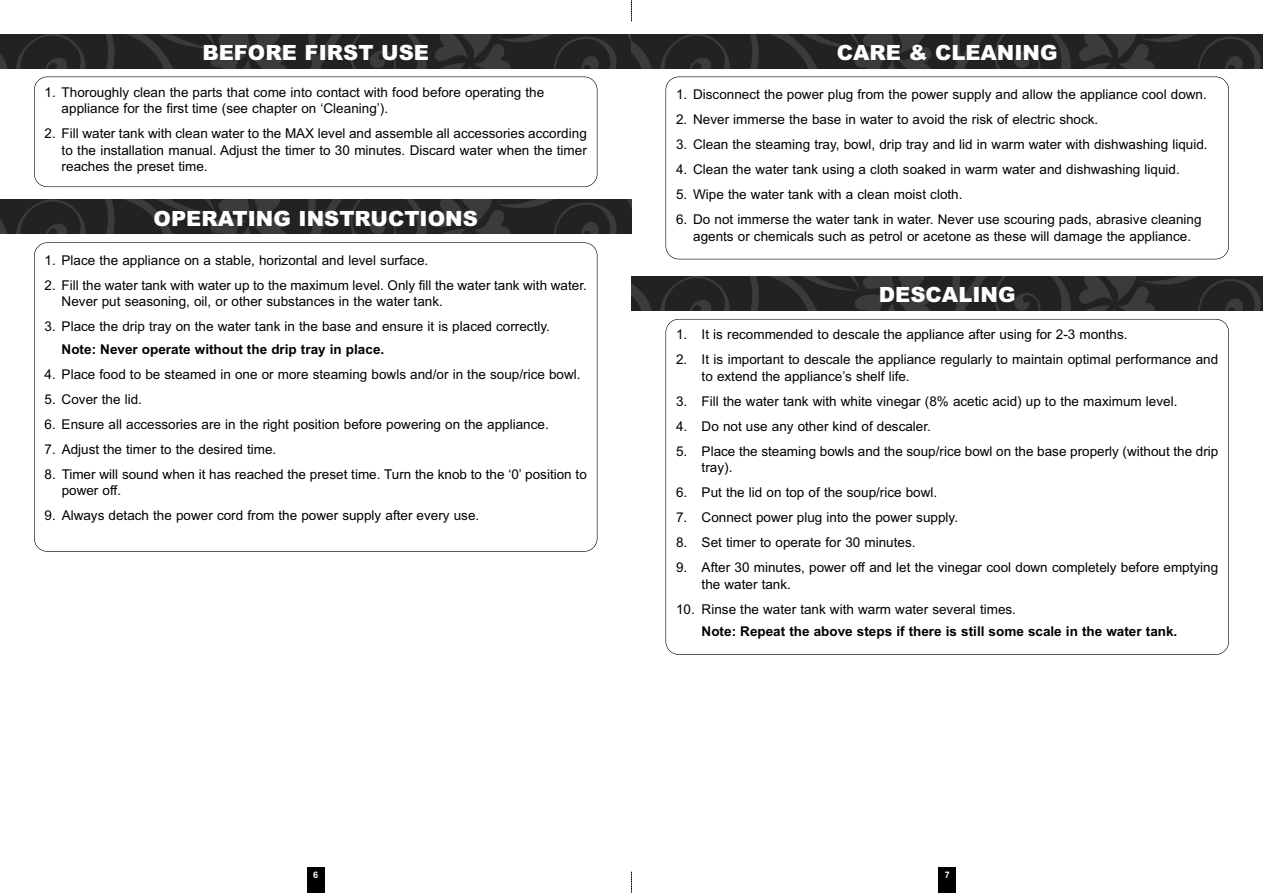
<style>
.page{position:relative;width:1263px;height:893px;background:#fff}
.page>*{position:absolute;margin:0;border:0;box-sizing:border-box;transform-origin:0 0}
.t1{font:900 21px "Arial";color:#fff}
.t2{font:13.5px/16.5px "Arial";color:#000}
.t3{font:700 13.5px "Arial";color:#000}
.t4{font:700 9px "Arial";color:#fff}
</style>
<div class="page">
<svg style="left:631px;top:0;width:1px;height:21px"></svg>
<svg style="left:631px;top:872px;width:1px;height:21px"></svg>
<div style="left:939px;top:867px;width:17px;height:26px;background:#000"></div>
<div style="left:307px;top:867px;width:17px;height:26px;background:#000"></div>
<div style="left:665px;top:77px;width:564px;height:182px;border:1px solid #000;border-radius:13px"></div>
<div style="left:34px;top:77px;width:563px;height:110px;border:1px solid #000;border-radius:13px"></div>
<svg style="left:0;top:200px;width:631px;height:34px;background:#282828"></svg>
<svg style="left:0;top:34px;width:1263px;height:34px;background:#292929"></svg>
<svg style="left:631px;top:276px;width:632px;height:34px;background:#292929"></svg>
<h1 class="t1" style="left:202px;top:40px;width:228px">BEFORE FIRST USE</h1>
<p class="t2" style="left:62px;top:84px;width:484px;text-indent:-17px">1. Thoroughly clean the parts that come into contact with food before operating the appliance for the first time (see chapter on ‘Cleaning’).</p>
<p class="t2" style="left:62px;top:125px;width:527px;text-align:justify;text-indent:-17px">2. Fill water tank with clean water to the MAX level and assemble all accessories according to the installation manual. Adjust the timer to 30 minutes. Discard water when the timer reaches the preset time.</p>
<h1 class="t1" style="left:154px;top:206px;width:326px">OPERATING INSTRUCTIONS</h1>
<p class="t2" style="left:45px;top:252px;width:385px">1. Place the appliance on a stable, horizontal and level surface.</p>
<p class="t2" style="left:62px;top:277px;width:527px;text-indent:-17px">2. Fill the water tank with water up to the maximum level. Only fill the water tank with water.<br>Never put seasoning, oil, or other substances in the water tank.</p>
<p class="t2" style="left:45px;top:319px;width:507px">3. Place the drip tray on the water tank in the base and ensure it is placed correctly.</p>
<p class="t3" style="left:62px;top:341px;width:324px">Note: Never operate without the drip tray in place.</p>
<p class="t2" style="left:45px;top:366px;width:537px">4. Place food to be steamed in one or more steaming bowls and/or in the soup/rice bowl.</p>
<p class="t2" style="left:45px;top:391px;width:99px">5. Cover the lid.</p>
<p class="t2" style="left:45px;top:416px;width:506px">6. Ensure all accessories are in the right position before powering on the appliance.</p>
<p class="t2" style="left:45px;top:441px;width:233px">7. Adjust the timer to the desired time.</p>
<p class="t2" style="left:62px;top:466px;width:527px;text-indent:-17px">8. Timer will sound when it has reached the preset time. Turn the knob to the ‘0’ position to power off.</p>
<p class="t2" style="left:45px;top:507px;width:436px">9. Always detach the power cord from the power supply after every use.</p>
<h1 class="t1" style="left:837px;top:40px;width:222px">CARE &amp; CLEANING</h1>
<p class="t2" style="left:676px;top:86px;width:532px">1. Disconnect the power plug from the power supply and allow the appliance cool down.</p>
<p class="t2" style="left:676px;top:111px;width:424px">2. Never immerse the base in water to avoid the risk of electric shock.</p>
<p class="t2" style="left:676px;top:136px;width:533px">3. Clean the steaming tray, bowl, drip tray and lid in warm water with dishwashing liquid.</p>
<p class="t2" style="left:676px;top:161px;width:505px">4. Clean the water tank using a cloth soaked in warm water and dishwashing liquid.</p>
<p class="t2" style="left:676px;top:186px;width:288px">5. Wipe the water tank with a clean moist cloth.</p>
<p class="t2" style="left:676px;top:211px;width:527px;text-align:center">6. Do not immerse the water tank in water. Never use scouring pads, abrasive cleaning agents or chemicals such as petrol or acetone as these will damage the appliance.</p>
<h1 class="t1" style="left:879px;top:283px;width:138px">DESCALING</h1>
<p class="t2" style="left:676px;top:326px;width:453px">1. It is recommended to descale the appliance after using for 2-3 months.</p>
<p class="t2" style="left:702px;top:351px;width:518px;text-indent:-26px">2. It is important to descale the appliance regularly to maintain optimal performance and to extend the appliance’s shelf life.</p>
<p class="t2" style="left:676px;top:393px;width:503px">3. Fill the water tank with white vinegar (8% acetic acid) up to the maximum level.</p>
<p class="t2" style="left:676px;top:418px;width:256px">4. Do not use any other kind of descaler.</p>
<p class="t2" style="left:702px;top:443px;width:518px;text-indent:-26px">5. Place the steaming bowls and the soup/rice bowl on the base properly (without the drip tray).</p>
<p class="t2" style="left:676px;top:484px;width:263px">6. Put the lid on top of the soup/rice bowl.</p>
<p class="t2" style="left:676px;top:509px;width:283px">7. Connect power plug into the power supply.</p>
<p class="t2" style="left:676px;top:534px;width:241px">8. Set timer to operate for 30 minutes.</p>
<p class="t2" style="left:702px;top:559px;width:518px;text-indent:-26px">9. After 30 minutes, power off and let the vinegar cool down completely before emptying the water tank.</p>
<p class="t2" style="left:676px;top:601px;width:341px">10. Rinse the water tank with warm water several times.</p>
<p class="t3" style="left:702px;top:623px;width:477px">Note: Repeat the above steps if there is still some scale in the water tank.</p>
<p class="t4" style="left:313px;top:870px;width:7px">6</p>
<p class="t4" style="left:945px;top:870px;width:7px">7</p>
</div>
